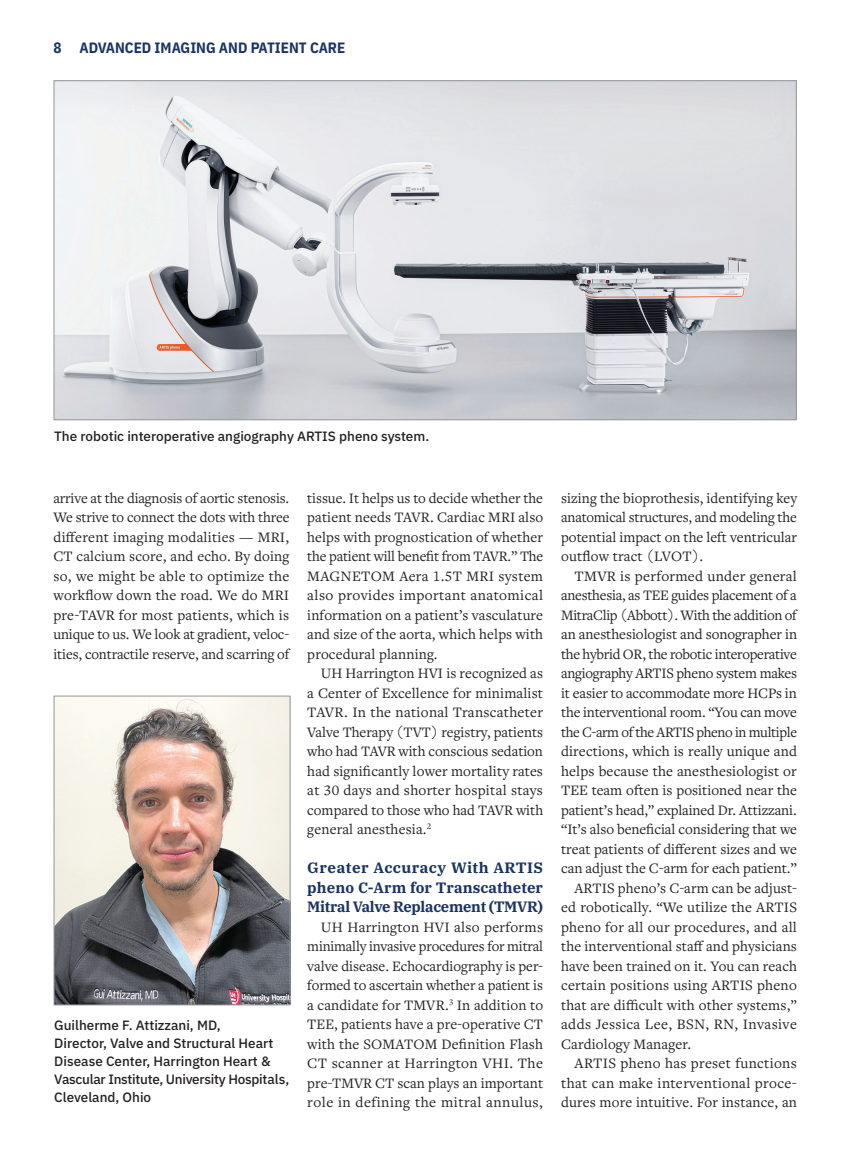
<style>
.page{position:relative;width:851px;height:1161px;background:#fff}
.page>*{position:absolute;margin:0;border:0;box-sizing:border-box;transform-origin:0 0}
.t1{font:15px/19.5px "Freight Text Pro";letter-spacing:.005em;color:#231f20;text-align:justify}
.t2{font:700 15px/19.5px "IBM Plex Serif";letter-spacing:-.02em;color:#1b3463;text-align:justify}
.t3{font:15px "Freight Text Pro";letter-spacing:-.02em;color:#231f20}
.t4{font:15px "Freight Text Pro";letter-spacing:-.015em;color:#231f20}
.t5{font:15px "Freight Text Pro";letter-spacing:.025em;color:#231f20}
.t6{font:15px "Freight Text Pro";letter-spacing:-.025em;color:#231f20}
.t7{font:700 15px "IBM Plex Sans Cond";color:#1b3463}
.t8{font:500 13.5px/18px "IBM Plex Sans";color:#231f20}
</style>
<div class="page">
<img style="left:56px;top:83px;width:738px;height:335px">
<img style="left:56px;top:698px;width:232px;height:305px">
<div style="left:54px;top:696px;width:236px;height:309px;border:1px solid #939598"></div>
<p class="t7" style="left:53px;top:36px;width:293px">8 ADVANCED IMAGING AND PATIENT CARE</p>
<p class="t8" style="left:54px;top:426px;width:376px">The robotic interoperative angiography ARTIS pheno system.</p>
<p class="t1" style="left:53px;top:487px;width:237px">arrive at the diagnosis of aortic stenosis.<br>We strive to connect the dots with three different imaging modalities — MRI, CT calcium score, and echo. By doing so, we might be able to optimize the workflow down the road. We do MRI pre-TAVR for most patients, which is unique to us. We look at gradient, veloc&shy;ities, contractile reserve, and scarring of</p>
<p class="t1" style="left:307px;top:487px;width:237px">tissue. It helps us to decide whether the patient needs TAVR. Cardiac MRI also helps with prognostication of whether the patient will benefit from TAVR.” The MAGNETOM Aera 1.5T MRI system also provides important anatomical information on a patient’s vasculature and size of the aorta, which helps with procedural planning.</p>
<p class="t1" style="left:307px;top:663px;width:237px;text-indent:14px">UH Harrington HVI is recognized as a Center of Excellence for minimalist TAVR. In the national Transcatheter Valve Therapy (TVT) registry, patients who had TAVR with conscious sedation had significantly lower mortality rates at 30 days and shorter hospital stays compared to those who had TAVR with general anesthesia.<sup>2</sup></p>
<p class="t2" style="left:307px;top:857px;width:237px">Greater Accuracy With ARTIS pheno C-Arm for Transcatheter Mitral Valve Replacement (TMVR)</p>
<p class="t1" style="left:307px;top:916px;width:237px;text-indent:14px">UH Harrington HVI also performs minimally invasive procedures for mitral valve disease. Echocardiography is per&shy;formed to ascertain whether a patient is a candidate for TMVR.<sup>3</sup> In addition to TEE, patients have a pre-operative CT with the SOMATOM Definition Flash CT scanner at Harrington VHI. The pre-TMVR CT scan plays an important role in defining the mitral annulus,</p>
<p class="t8" style="left:54px;top:1015px;width:236px">Guilherme F. Attizzani, MD,<br>Director, Valve and Structural Heart<br>Disease Center, Harrington Heart &amp;<br>Vascular Institute, University Hospitals,<br>Cleveland, Ohio</p>
<p class="t1" style="left:561px;top:487px;width:237px">sizing the bioprothesis, identifying key anatomical structures, and modeling the potential impact on the left ventricular outflow tract (LVOT).</p>
<p class="t1" style="left:574px;top:565px;width:224px">TMVR is performed under general</p>
<p class="t4" style="left:561px;top:585px;width:237px">anesthesia, as TEE guides placement of a</p>
<p class="t3" style="left:561px;top:605px;width:237px">MitraClip (Abbott). With the addition of</p>
<p class="t1" style="left:561px;top:624px;width:237px">an anesthesiologist and sonographer in</p>
<p class="t3" style="left:561px;top:644px;width:237px">the hybrid OR, the robotic interoperative</p>
<p class="t4" style="left:561px;top:663px;width:237px">angiography ARTIS pheno system makes</p>
<p class="t1" style="left:561px;top:682px;width:237px">it easier to accommodate more HCPs in</p>
<p class="t1" style="left:561px;top:702px;width:237px">the interventional room. “You can move</p>
<p class="t6" style="left:561px;top:722px;width:237px">the C-arm of the ARTIS pheno in multiple</p>
<p class="t1" style="left:561px;top:741px;width:237px">directions, which is really unique and</p>
<p class="t1" style="left:561px;top:760px;width:237px">helps because the anesthesiologist or</p>
<p class="t1" style="left:561px;top:780px;width:237px">TEE team often is positioned near the</p>
<p class="t1" style="left:561px;top:799px;width:237px">patient’s head,” explained Dr. Attizzani.</p>
<p class="t1" style="left:561px;top:819px;width:237px">“It’s also beneficial considering that we</p>
<p class="t1" style="left:561px;top:838px;width:237px">treat patients of different sizes and we</p>
<p class="t1" style="left:561px;top:858px;width:237px">can adjust the C-arm for each patient.”</p>
<p class="t1" style="left:574px;top:877px;width:224px">ARTIS pheno’s C-arm can be adjust-</p>
<p class="t1" style="left:561px;top:897px;width:237px">ed robotically. “We utilize the ARTIS</p>
<p class="t1" style="left:561px;top:916px;width:237px">pheno for all our procedures, and all</p>
<p class="t1" style="left:561px;top:936px;width:237px">the interventional staff and physicians</p>
<p class="t1" style="left:561px;top:955px;width:237px">have been trained on it. You can reach</p>
<p class="t1" style="left:561px;top:975px;width:237px">certain positions using ARTIS pheno</p>
<p class="t1" style="left:561px;top:994px;width:237px">that are difficult with other systems,”</p>
<p class="t5" style="left:561px;top:1014px;width:237px">adds Jessica Lee, BSN, RN, Invasive</p>
<p class="t1" style="left:561px;top:1033px;width:131px">Cardiology Manager.</p>
<p class="t1" style="left:574px;top:1053px;width:224px">ARTIS pheno has preset functions</p>
<p class="t5" style="left:561px;top:1073px;width:237px">that can make interventional proce-</p>
<p class="t1" style="left:561px;top:1092px;width:237px">dures more intuitive. For instance, an</p>
</div>
